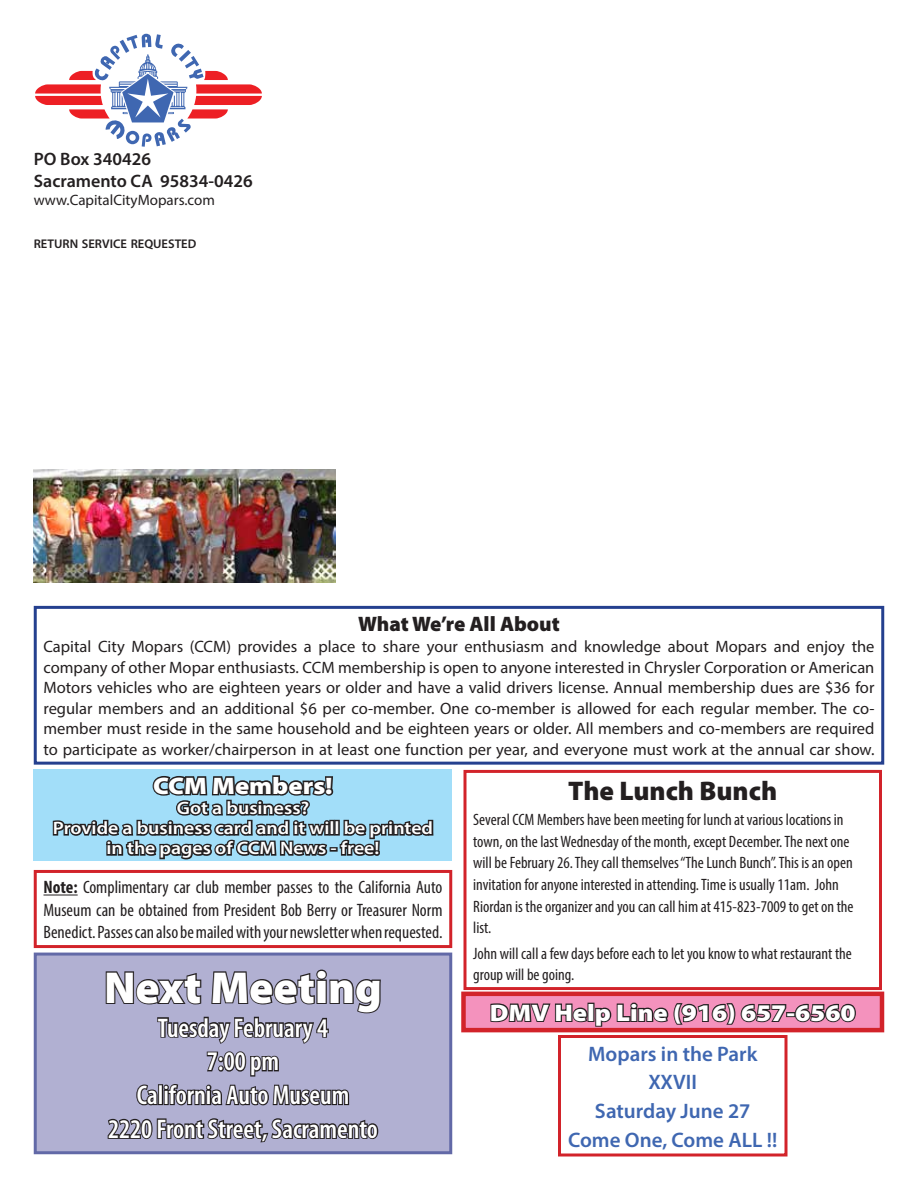
<style>
.page{position:relative;width:918px;height:1188px;background:#fff}
.page>*{position:absolute;margin:0;border:0;box-sizing:border-box;transform-origin:0 0}
.t1{font:900 45px "Myriad Pro";color:#fff}
.t2{font:600 condensed 27px/33.8px "Myriad Pro";color:#fff;text-align:center}
.t3{font:900 27px "Myriad Pro";color:#231f20}
.t4{font:900 24px "Myriad Pro";color:#fff;scale:1.1 1}
.t5{font:600 21px/28.8px "Myriad Pro";color:#3f67b1;text-align:center}
.t6{font:900 21px "Myriad Pro";letter-spacing:-.01em;color:#231f20}
.t7{font:condensed 18px/22.5px "Myriad Pro";color:#231f20;text-align:justify}
.t8{font:600 18px/20.1px "Myriad Pro";color:#fff;text-align:center;scale:1.1 1}
.t9{font:600 18px/21.6px "Myriad Pro";color:#231f20}
.t10{font:16.5px/20.5px "Myriad Pro";color:#231f20;text-align:justify}
.t11{font:condensed 16.5px/21.6px "Myriad Pro";color:#231f20}
.t12{font:15px "Myriad Pro";color:#231f20}
.t13{font:600 12.6px "Myriad Pro";color:#231f20}
.s1{font-weight:700}
</style>
<div class="page">
<div style="left:464px;top:770px;width:418px;height:220px;border:3px solid #d2232a"></div>
<div style="left:35px;top:954px;width:416px;height:199px;background:#b1b0d2"></div>
<svg style="left:105px;top:969px;width:277px;height:186px"></svg>
<div style="left:34px;top:953px;width:418px;height:201px;border:3px solid #6269a7"></div>
<div style="left:558px;top:1035px;width:230px;height:121px;border:3px solid #d2232a"></div>
<hr style="left:44px;top:895px;width:34px;height:1px;background:#231f20">
<div style="left:34px;top:870px;width:418px;height:78px;border:3px solid #d2232a"></div>
<div style="left:464px;top:994px;width:418px;height:36px;background:#f492bd"></div>
<svg style="left:489px;top:986px;width:298px;height:57px"></svg>
<div style="left:786px;top:1012px;width:9px;height:5px;border:2px solid #231f20"></div>
<svg style="left:794px;top:1003px;width:62px;height:20px"></svg>
<div style="left:461px;top:992px;width:423px;height:40px;border:4px solid #d2232a"></div>
<div style="left:34px;top:769px;width:418px;height:92px;background:#a2def9"></div>
<svg style="left:51px;top:775px;width:384px;height:121px"></svg>
<div style="left:34px;top:606px;width:850px;height:159px;border:3px solid #25408f"></div>
<svg style="left:35px;top:34px;width:227px;height:113px"></svg>
<img style="left:34px;top:470px;width:302px;height:113px">
<p class="t9" style="left:34px;top:148px;width:221px">PO Box 340426<br>Sacramento CA 95834-0426</p>
<p class="t12" style="left:34px;top:191px;width:183px">www.CapitalCityMopars.com</p>
<p class="t13" style="left:34px;top:236px;width:164px">RETURN SERVICE REQUESTED</p>
<p class="t6" style="left:358px;top:610px;width:203px">What We’re All About</p>
<p class="t10" style="left:44px;top:636px;width:833px">Capital City Mopars (CCM) provides a place to share your enthusiasm and knowledge about Mopars and enjoy the company of other Mopar enthusiasts. CCM membership is open to anyone interested in Chrysler Corporation or American Motors vehicles who are eighteen years or older and have a valid drivers license. Annual membership dues are $36 for regular members and an additional $6 per co-member. One co-member is allowed for each regular member. The co&shy;member must reside in the same household and be eighteen years or older. All members and co-members are required to participate as worker/chairperson in at least one function per year, and everyone must work at the annual car show.</p>
<h3 class="t4" style="left:153px;top:770px;width:165px">CCM Members!</h3>
<p class="t8" style="left:53px;top:797px;width:347px">Got a business?<br>Provide a business card and it will be printed in the pages of CCM News - free!</p>
<p class="t7" style="left:44px;top:876px;width:401px"><span class="s1">Note:</span> Complimentary car club member passes to the California Auto Museum can be obtained from President Bob Berry or Treasurer Norm Benedict. Passes can also be mailed with your newsletter when requested.</p>
<h1 class="t1" style="left:104px;top:958px;width:279px">Next Meeting</h1>
<h2 class="t2" style="left:108px;top:1010px;width:271px">Tuesday February 4<br>7:00 pm<br>California Auto Museum<br>2220 Front Street, Sacramento</h2>
<h2 class="t3" style="left:568px;top:773px;width:210px">The Lunch Bunch</h2>
<p class="t11" style="left:473px;top:809px;width:382px">Several CCM Members have been meeting for lunch at various locations in town, on the last Wednesday of the month, except December. The next one will be February 26. They call themselves “The Lunch Bunch”. This is an open invitation for anyone interested in attending. Time is usually 11am. John Riordan is the organizer and you can call him at 415-823-7009 to get on the list.</p>
<p class="t11" style="left:473px;top:942px;width:380px">John will call a few days before each to let you know to what restaurant the group will be going.</p>
<h3 class="t4" style="left:490px;top:997px;width:334px">DMV Help Line (916) 657-6560</h3>
<p class="t5" style="left:568px;top:1039px;width:211px">Mopars in the Park<br>XXVII<br>Saturday June 27<br>Come One, Come ALL !!</p>
</div>
